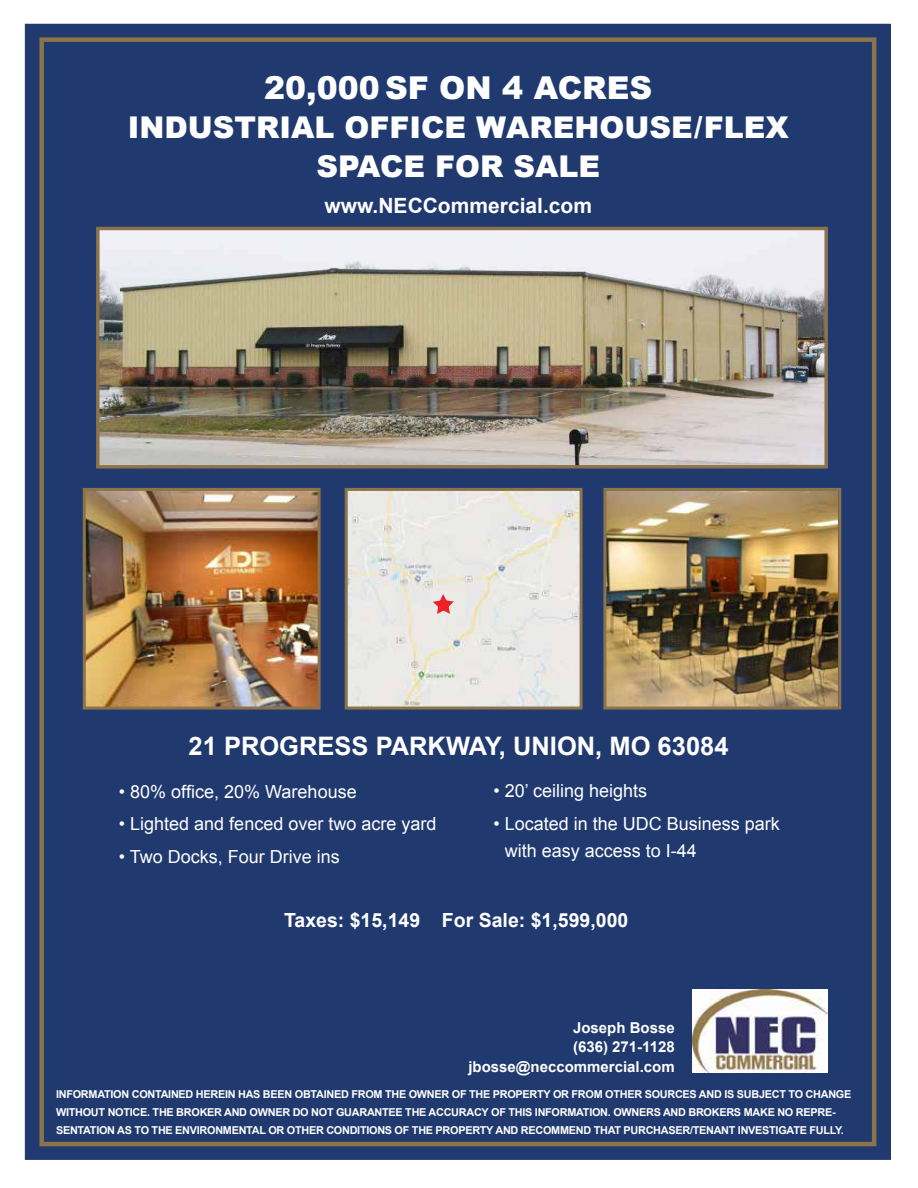
<style>
.page{position:relative;width:918px;height:1188px;background:#fff}
.page>*{position:absolute;margin:0;border:0;box-sizing:border-box;transform-origin:0 0}
.t1{font:900 31.5px "Arial";color:#fff}
.t2{font:900 30px/39px "Arial";color:#fff;text-align:center}
.t3{font:700 25.5px "Arial";color:#fff}
.t4{font:700 21px "Arial";color:#fff}
.t5{font:700 19.5px "Arial";color:#fff}
.t6{font:18px/27px "Arial";color:#fff}
.t7{font:700 15px/19.5px "Arial";color:#fff;text-align:right}
.t8{font:700 10.8px/18px "Arial";letter-spacing:-.025em;color:#fff}
</style>
<div class="page">
<div style="left:33px;top:32px;width:850px;height:1120px;background:#20396f"></div>
<div style="left:25px;top:24px;width:866px;height:1136px;border:16px solid #20396f"></div>
<div style="left:39px;top:37px;width:837px;height:1109px;border:4px solid #8d734a"></div>
<img style="left:100px;top:231px;width:724px;height:234px">
<div style="left:96px;top:227px;width:732px;height:242px;border:3px solid #8d734a"></div>
<img style="left:693px;top:990px;width:134px;height:82px">
<img style="left:607px;top:492px;width:230px;height:214px">
<div style="left:603px;top:488px;width:238px;height:222px;border:3px solid #8d734a"></div>
<img style="left:87px;top:492px;width:230px;height:214px">
<div style="left:83px;top:488px;width:238px;height:222px;border:3px solid #8d734a"></div>
<img style="left:349px;top:492px;width:230px;height:214px">
<div style="left:345px;top:488px;width:238px;height:222px;border:3px solid #8d734a"></div>
<svg style="left:430px;top:593px;width:27px;height:24px"></svg>
<h1 class="t1" style="left:264px;top:65px;width:389px">20,000 SF ON 4 ACRES</h1>
<h2 class="t2" style="left:128px;top:107px;width:662px">INDUSTRIAL OFFICE WAREHOUSE/ FLEX<br>SPACE FOR SALE</h2>
<h3 class="t4" style="left:324px;top:192px;width:269px">www.NECCommercial.com</h3>
<h3 class="t3" style="left:189px;top:729px;width:541px">21 Progress Parkway, Union, MO 63084</h3>
<h3 class="t6" style="left:119px;top:778px;width:239px">• 80% office, 20% Warehouse</h3>
<h3 class="t6" style="left:119px;top:811px;width:319px">• Lighted and fenced over two acre yard</h3>
<h3 class="t6" style="left:119px;top:844px;width:223px">• Two Docks, Four Drive ins</h3>
<h3 class="t6" style="left:493px;top:778px;width:155px">• 20’ ceiling heights</h3>
<h3 class="t6" style="left:505px;top:811px;width:277px;text-indent:-11px">• Located in the UDC Business park with easy access to I-44</h3>
<h3 class="t5" style="left:284px;top:907px;width:346px">Taxes: $15,149 For Sale: $1,599,000</h3>
<h3 class="t7" style="left:468px;top:1018px;width:208px">Joseph Bosse<br>(636) 271-1128 jbosse@neccommercial.com</h3>
<p class="t8" style="left:56px;top:1086px;width:797px">INFORMATION CONTAINED HEREIN HAS BEEN OBTAINED FROM THE OWNER OF THE PROPERTY OR FROM OTHER SOURCES AND IS SUBJECT TO CHANGE<br>WITHOUT NOTICE. THE BROK</p>
<p class="t8" style="left:56px;top:1104px;width:789px;text-indent:663px">ERS MAKE NO REPRE-<br>SENTATION AS TO THE ENVIRONMENTAL OR OTHER CONDITIONS OF THE PROPERTY AND RECOMMEND THAT PURCHASER/TENANT INVESTIGATE FULLY.</p>
<p class="t8" style="left:207px;top:1104px;width:154px">ER AND OWNER DO NOT GUARA</p>
<p class="t8" style="left:375px;top:1104px;width:331px">NTEE THE ACCURACY OF THIS INFORMATION. OWNERS AND BROK</p>
</div>
